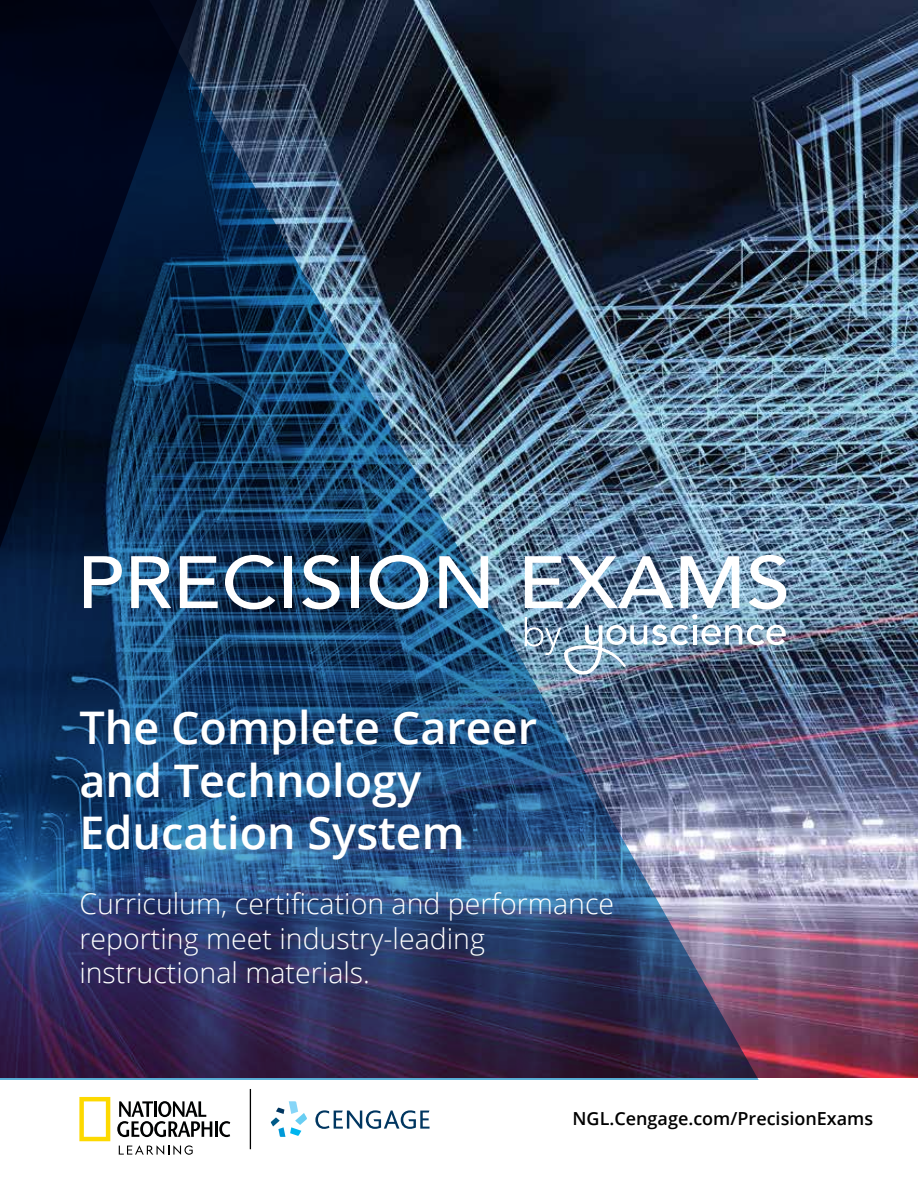
<style>
.page{position:relative;width:918px;height:1188px;background:#fff}
.page>*{position:absolute;margin:0;border:0;box-sizing:border-box;transform-origin:0 0}
.t1{font:600 45px/52.5px "Open Sans";color:#fff}
.t2{font:300 28.5px/34.5px "Open Sans";color:#fff}
.t3{font:600 18px "Open Sans";color:#000}
</style>
<div class="page">
<img style="left:759px;top:0;width:159px;height:1077px">
<img style="left:0;top:0;width:759px;height:1080px">
<svg style="left:250px;top:1089px;width:1px;height:60px"></svg>
<svg style="left:271px;top:1101px;width:36px;height:36px"></svg>
<svg style="left:315px;top:1110px;width:115px;height:19px"></svg>
<svg style="left:79px;top:1097px;width:31px;height:44px"></svg>
<svg style="left:117px;top:1101px;width:95px;height:36px"></svg>
<hr style="left:215px;top:1121px;width:3px;height:16px;background:#000101">
<svg style="left:219px;top:1121px;width:11px;height:16px"></svg>
<svg style="left:119px;top:1145px;width:74px;height:10px"></svg>
<svg style="left:84px;top:556px;width:38px;height:52px"></svg>
<svg style="left:131px;top:556px;width:40px;height:52px"></svg>
<svg style="left:180px;top:556px;width:38px;height:52px"></svg>
<svg style="left:225px;top:555px;width:50px;height:54px"></svg>
<div style="left:285px;top:556px;width:7px;height:52px;background:#fff"></div>
<svg style="left:302px;top:555px;width:38px;height:54px"></svg>
<div style="left:351px;top:556px;width:8px;height:52px;background:#fff"></div>
<svg style="left:370px;top:555px;width:58px;height:54px"></svg>
<svg style="left:439px;top:556px;width:49px;height:52px"></svg>
<img style="left:525px;top:555px;width:261px;height:120px">
<h1 class="t1" style="left:79px;top:701px;width:459px">The Complete Career and Technology<br>Education System</h1>
<p class="t2" style="left:79px;top:886px;width:536px">Curriculum, certification and performance reporting meet industry-leading instructional materials.</p>
<p class="t3" style="left:573px;top:1107px;width:302px">NGL.Cengage.com/PrecisionExams</p>
</div>
